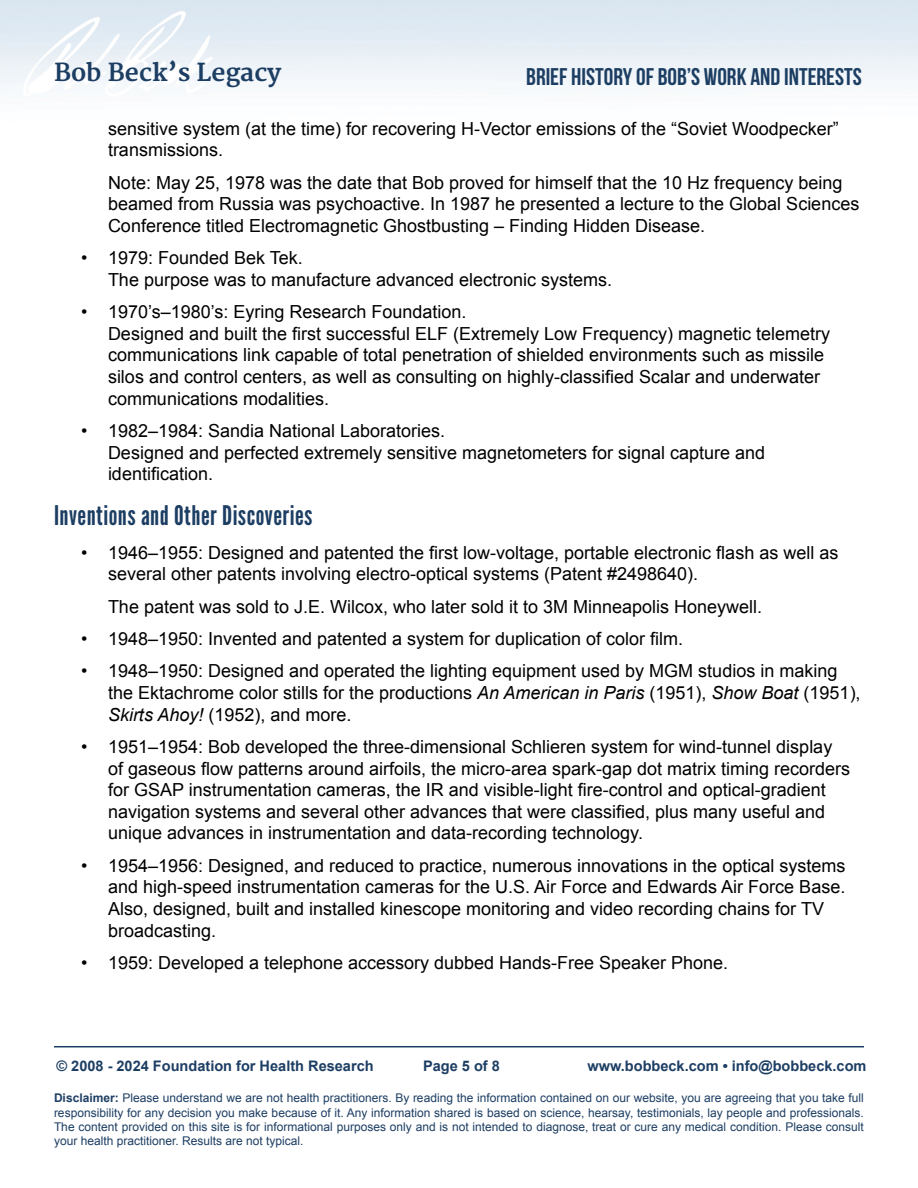
<style>
.page{position:relative;width:918px;height:1188px;background:#fff}
.page>*{position:absolute;margin:0;border:0;box-sizing:border-box;transform-origin:0 0}
.t1{font:27px "League Gothic";letter-spacing:.02em;color:#1d3e63}
.t2{font:24.15px "Bebas Neue";color:#1d3e63}
.t3{font:700 24.15px "Merriweather";color:#1d3e63}
.t4{font:18px/21.6px "Arial";color:#000101}
.t5{font:700 14.55px "Arial";color:#1d3e63}
.t6{font:12px/14.4px "Arial";color:#1d3e63;text-align:justify}
.s1{font-style:italic}
.s2{font-weight:700}
</style>
<div class="page">
<hr style="left:54px;top:1046px;width:810px;height:1px;background:#1d3e63">
<h2 class="t3" style="left:54px;top:58px;width:229px">Bob Beck’s Legacy</h2>
<h2 class="t2" style="left:526px;top:63px;width:337px">BRIEF HISTORY OF BOB’S WORK AND INTERESTS</h2>
<p class="t4" style="left:108px;top:118px;width:732px">sensitive system (at the time) for recovering H-Vector emissions of the “Soviet Woodpecker” transmissions.</p>
<p class="t4" style="left:108px;top:172px;width:753px">Note: May 25, 1978 was the date that Bob proved for himself that the 10 Hz frequency being beamed from Russia was psychoactive. In 1987 he presented a lecture to the Global Sciences<br>Conference titled Electromagnetic Ghostbusting – Finding Hidden Disease.</p>
<p class="t4" style="left:108px;top:247px;width:506px;text-indent:-27px">• 1979: Founded Bek Tek.<br>The purpose was to manufacture advanced electronic systems.</p>
<p class="t4" style="left:108px;top:301px;width:724px;text-indent:-27px">• 1970’s–1980’s: Eyring Research Foundation.<br>Designed and built the first successful ELF (Extremely Low Frequency) magnetic telemetry communications link capable of total penetration of shielded environments such as missile silos and control centers, as well as consulting on highly-classified Scalar and underwater communications modalities.</p>
<p class="t4" style="left:108px;top:420px;width:659px;text-indent:-27px">• 1982–1984: Sandia National Laboratories.<br>Designed and perfected extremely sensitive magnetometers for signal capture and identification.</p>
<h1 class="t1" style="left:54px;top:499px;width:260px">Inventions and Other Discoveries</h1>
<p class="t4" style="left:108px;top:542px;width:732px;text-indent:-27px">• 1946–1955: Designed and patented the first low-voltage, portable electronic flash as well as several other patents involving electro-optical systems (Patent #2498640).</p>
<p class="t4" style="left:108px;top:596px;width:656px">The patent was sold to J.E. Wilcox, who later sold it to 3M Minneapolis Honeywell.</p>
<p class="t4" style="left:81px;top:628px;width:604px">• 1948–1950: Invented and patented a system for duplication of color film.</p>
<p class="t4" style="left:108px;top:660px;width:754px;text-indent:-27px">• 1948–1950: Designed and operated the lighting equipment used by MGM studios in making the Ektachrome color stills for the productions <span class="s1">An American in Paris</span> (1951), <span class="s1">Show Boat</span> (1951),<br><span class="s1">Skirts Ahoy!</span> (1952), and more.</p>
<p class="t4" style="left:108px;top:736px;width:744px;text-indent:-27px">• 1951–1954: Bob developed the three-dimensional Schlieren system for wind-tunnel display of gaseous flow patterns around airfoils, the micro-area spark-gap dot matrix timing recorders for GSAP instrumentation cameras, the IR and visible-light fire-control and optical-gradient navigation systems and several other advances that were classified, plus many useful and unique advances in instrumentation and data-recording technology.</p>
<p class="t4" style="left:108px;top:855px;width:739px;text-indent:-27px">• 1954–1956: Designed, and reduced to practice, numerous innovations in the optical systems and high-speed instrumentation cameras for the U.S. Air Force and Edwards Air Force Base.<br>Also, designed, built and installed kinescope monitoring and video recording chains for TV broadcasting.</p>
<p class="t4" style="left:81px;top:952px;width:649px">• 1959: Developed a telephone accessory dubbed Hands-Free Speaker Phone.</p>
<p class="t5" style="left:56px;top:1056px;width:319px">© 2008 - 2024 Foundation for Health Research</p>
<p class="t5" style="left:423px;top:1056px;width:78px">Page 5 of 8</p>
<p class="t5" style="left:587px;top:1056px;width:281px">www.bobbeck.com • info@bobbeck.com</p>
<p class="t6" style="left:54px;top:1091px;width:811px"><span class="s2">Disclaimer:</span> Please understand we are not health practitioners. By reading the information contained on our website, you are agreeing that you take full responsibility for any decision you make because of it. Any information shared is based on science, hearsay, testimonials, lay people and professionals.<br>The content provided on this site is for informational purposes only and is not intended to diagnose, treat or cure any medical condition. Please consult your health practitioner. Results are not typical.</p>
</div>
